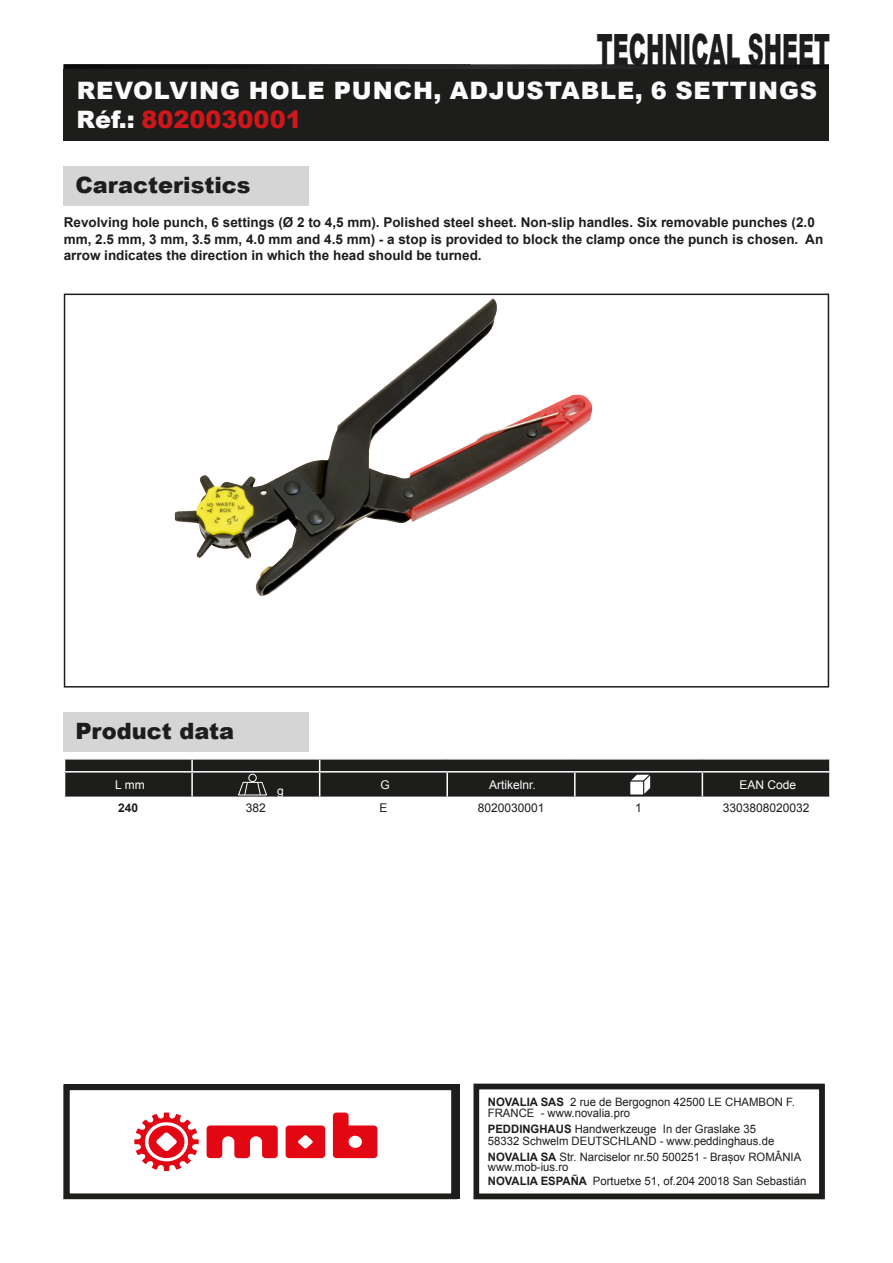
<style>
.page{position:relative;width:893px;height:1263px;background:#fff}
.page>*{position:absolute;margin:0;border:0;box-sizing:border-box;transform-origin:0 0}
.t1{font:900 43.2px "Arial";color:#1d1d1b;scale:.51 1}
.t2{font:900 24px/28.8px "Arial";letter-spacing:.035em;color:#fcfcfc}
.t3{font:900 22.5px "Arial";color:#1d1d1b}
.t4{font:700 13.5px/16.2px "Arial";color:#1d1d1b}
.t5{font:12.9px/14.2px "Arial";color:#1d1d1b}
.t6{font:700 12.9px "Arial";color:#1d1d1b}
.t7{font:12px "Arial";color:#1d1d1b}
.t8{font:12px "Arial";color:#fff}
.t9{font:700 12px "Arial";color:#1d1d1b}
.t10{font:11.55px/11.6px "Arial";color:#1d1d1b}
.s1{color:#cd171a}
.s2{font-weight:700}
</style>
<div class="page">
<img style="left:64px;top:64px;width:765px;height:5px">
<div style="left:64px;top:69px;width:765px;height:72px;background:#1d1d1b"></div>
<div style="left:64px;top:166px;width:245px;height:40px;background:#d5d5d5"></div>
<div style="left:64px;top:294px;width:765px;height:393px;border:2px solid #1d1d1b"></div>
<div style="left:64px;top:713px;width:245px;height:39px;background:#d5d5d5"></div>
<svg style="left:64px;top:759px;width:766px;height:38px;background:#31312f"></svg>
<img style="left:175px;top:299px;width:418px;height:297px">
<div style="left:473px;top:1084px;width:352px;height:115px;border:6px solid #1d1d1b"></div>
<div style="left:64px;top:1084px;width:393px;height:115px;border:6px solid #1d1d1b"></div>
<svg style="left:207px;top:1125px;width:71px;height:33px"></svg>
<svg style="left:286px;top:1125px;width:39px;height:33px"></svg>
<svg style="left:134px;top:1112px;width:65px;height:59px"></svg>
<svg style="left:333px;top:1112px;width:44px;height:46px"></svg>
<h1 class="t1" style="left:597px;top:18px;width:458px">TECHNICAL SHEET</h1>
<h2 class="t2" style="left:76px;top:75px;width:742px">REVOLVING HOLE PUNCH, ADJUSTABLE, 6 SETTINGS<br>Réf.: <span class="s1">8020030001</span></h2>
<h3 class="t3" style="left:75px;top:168px;width:177px">Caracteristics</h3>
<p class="t4" style="left:64px;top:215px;width:761px">Revolving hole punch, 6 settings (Ø 2 to 4,5 mm). Polished steel sheet. Non-slip handles. Six removable punches (2.0 mm, 2.5 mm, 3 mm, 3.5 mm, 4.0 mm and 4.5 mm) - a stop is provided to block the clamp once the punch is chosen. An arrow indicates the direction in which the head should be turned.</p>
<h3 class="t3" style="left:75px;top:715px;width:160px">Product data</h3>
<p class="t8" style="left:115px;top:776px;width:31px">L mm</p>
<p class="t8" style="left:277px;top:783px;width:8px">g</p>
<p class="t8" style="left:380px;top:776px;width:11px">G</p>
<p class="t8" style="left:489px;top:776px;width:48px">Artikelnr.</p>
<p class="t8" style="left:739px;top:776px;width:58px">EAN Code</p>
<p class="t9" style="left:118px;top:799px;width:22px">240</p>
<p class="t7" style="left:246px;top:799px;width:22px">382</p>
<p class="t7" style="left:379px;top:799px;width:10px">E</p>
<p class="t7" style="left:478px;top:799px;width:68px">8020030001</p>
<p class="t7" style="left:635px;top:799px;width:8px">1</p>
<p class="t7" style="left:723px;top:799px;width:88px">3303808020032</p>
<p class="t10" style="left:488px;top:1096px;width:309px"><span class="s2">NOVALIA SAS</span> 2 rue de Bergognon 42500 LE CHAMBON F.<br>FRANCE - www.novalia.pro</p>
<p class="t10" style="left:488px;top:1123px;width:288px"><span class="s2">PEDDINGHAUS</span> Handwerkzeuge In der Graslake 35<br>58332 Schwelm DEUTSCHLAND - www.peddinghaus.de</p>
<p class="t10" style="left:488px;top:1151px;width:315px;line-height:10.2px"><span class="s2">NOVALIA SA</span> Str. Narciselor nr.50 500251 - Brașov ROMÂNIA www.mob-ius.ro</p>
<p class="t10" style="left:488px;top:1175px;width:320px"><span class="s2">NOVALIA ESPAÑA</span> Portuetxe 51, of.204 20018 San Sebastián</p>
<p class="t6" style="left:504px;top:1105px;width:86px">NOVALIA SAS</p>
<p class="t5" style="left:504px;top:1121px;width:181px">2 rue de Bergognon 42500<br>LE CHAMBON FEUGEROLLES<br>FRANCE<br>www.novalia.pro</p>
</div>
